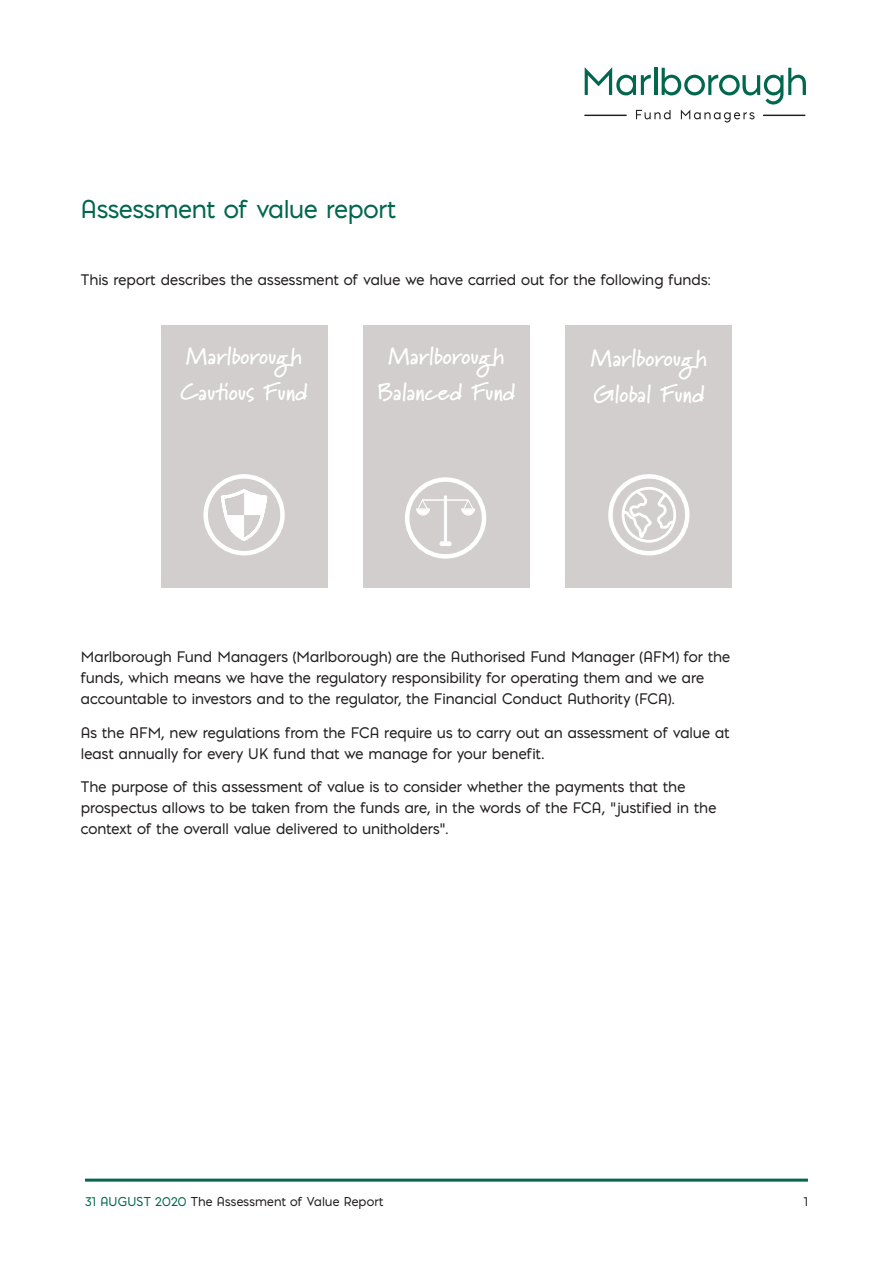
<style>
.page{position:relative;width:893px;height:1263px;background:#fff}
.page>*{position:absolute;margin:0;border:0;box-sizing:border-box;transform-origin:0 0}
.t1{font:700 24.15px/35.5px "Marydale";letter-spacing:-.005em;color:#fff}
.t2{font:24px "Pontiac";letter-spacing:-.005em;color:#01674d}
.t3{font:14.25px/21px "Pontiac";letter-spacing:.005em;color:#231f20}
.t4{font:12px "Pontiac";letter-spacing:.015em;color:#231f20}
.s1{color:#01674d}
</style>
<div class="page">
<svg style="left:585px;top:67px;width:221px;height:56px"></svg>
<hr style="left:585px;top:115px;width:41px;height:1px;background:#231f20">
<hr style="left:763px;top:115px;width:42px;height:1px;background:#231f20">
<hr style="left:85px;top:1178px;width:723px;height:3px;background:#01674d">
<div style="left:565px;top:325px;width:167px;height:262px;background:#d1cecd"></div>
<div style="left:608px;top:474px;width:81px;height:81px;border:4px solid #fff;border-radius:50%"></div>
<svg style="left:621px;top:486px;width:59px;height:70px"></svg>
<div style="left:161px;top:325px;width:167px;height:262px;background:#d1cecd"></div>
<div style="left:203px;top:474px;width:82px;height:81px;border:4px solid #fff;border-radius:50%"></div>
<svg style="left:219px;top:474px;width:50px;height:70px"></svg>
<div style="left:363px;top:325px;width:167px;height:262px;background:#d1cecd"></div>
<div style="left:405px;top:477px;width:81px;height:82px;border:4px solid #fff;border-radius:50%"></div>
<div style="left:440px;top:541px;width:12px;height:5px;border:1px solid #fff;border-radius:2px"></div>
<svg style="left:415px;top:498px;width:60px;height:18px"></svg>
<div style="left:444px;top:495px;width:3px;height:47px;border:1px solid #fff"></div>
<p class="t2" style="left:81px;top:191px;width:317px">Assessment of value report</p>
<p class="t3" style="left:81px;top:269px;width:631px">This report describes the assessment of value we have carried out for the following funds:</p>
<p class="t1" style="left:180px;top:338px;width:129px">Marlborough<br>Cautious Fund</p>
<p class="t1" style="left:377px;top:338px;width:140px;text-align:center">Marlborough<br>Balanced Fund</p>
<p class="t1" style="left:591px;top:340px;width:117px">Marlborough<br>Global Fund</p>
<p class="t3" style="left:81px;top:646px;width:651px">Marlborough Fund Managers (Marlborough) are the Authorised Fund Manager (AFM) for the funds, which means we have the regulatory responsibility for operating them and we are accountable to investors and to the regulator, the Financial Conduct Authority (FCA).</p>
<p class="t3" style="left:81px;top:721px;width:650px">As the AFM, new regulations from the FCA require us to carry out an assessment of value at least annually for every UK fund that we manage for your benefit.</p>
<p class="t3" style="left:81px;top:776px;width:637px">The purpose of this assessment of value is to consider whether the payments that the prospectus allows to be taken from the funds are, in the words of the FCA, “justified in the context of the overall value delivered to unitholders”.</p>
<p class="t4" style="left:85px;top:1193px;width:300px"><span class="s1">31 AUGUST 2020</span> The Assessment of Value Report</p>
<p class="t4" style="left:804px;top:1193px;width:6px">1</p>
</div>
